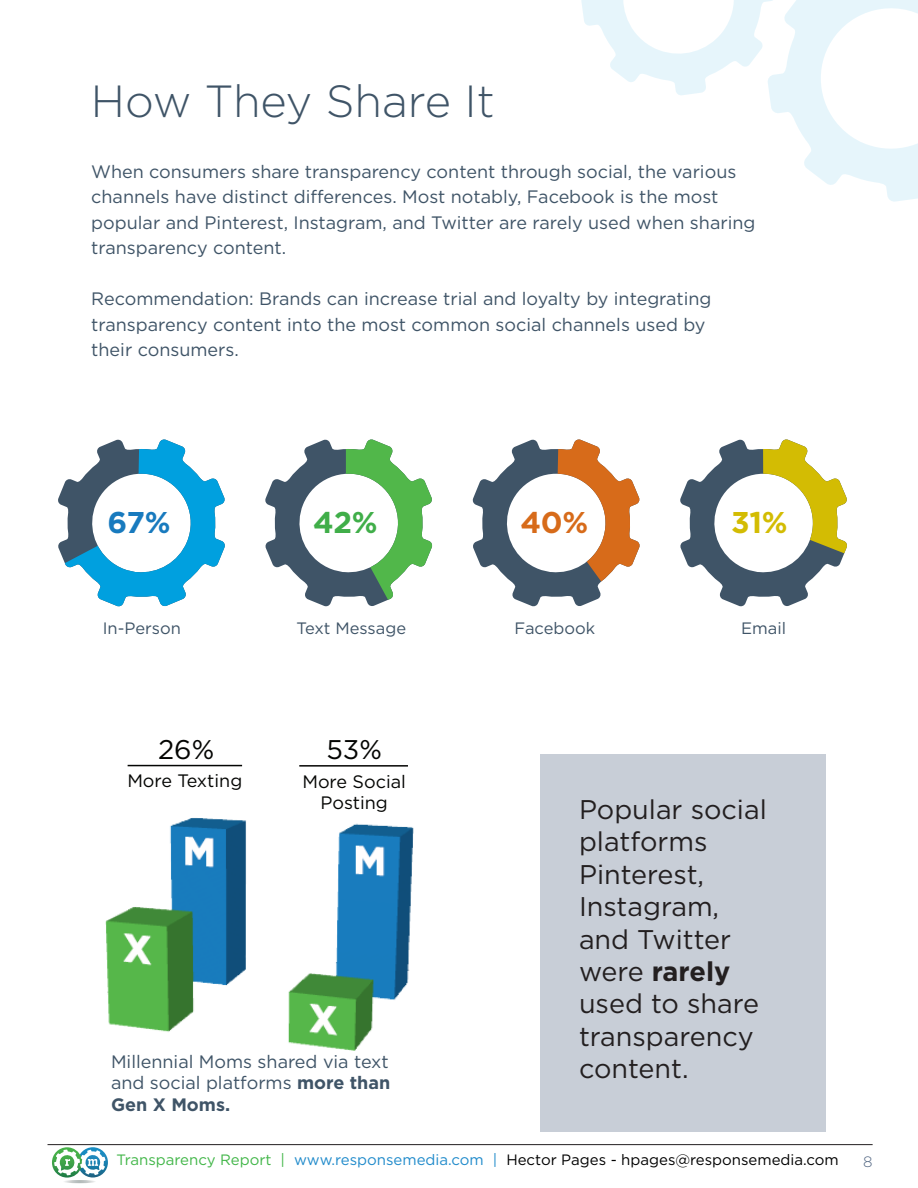
<style>
.page{position:relative;width:918px;height:1188px;background:#fff}
.page>*{position:absolute;margin:0;border:0;box-sizing:border-box;transform-origin:0 0}
.t1{font:300 45px "Gotham";color:#3f5467}
.t2{font:700 30px "Gotham";color:#40ae49}
.t3{font:700 30px "Gotham";color:#d76b1a}
.t4{font:700 30px "Gotham";color:#187abe}
.t5{font:700 30px "Gotham";color:#d3bc03}
.t6{font:27px/32.4px "Gotham";color:#231f20}
.t7{font:27px "Gotham";color:#040503}
.t8{font:18px/25.5px "Gotham";color:#3f5467}
.t9{font:18px/21px "Gotham";color:#040503;text-align:center}
.t10{font:16.5px "Gotham";color:#3f5467}
.t11{font:15px "Gotham";color:#000}
.t12{font:300 15px "Gotham";color:#546884}
.s1{font-weight:700}
.s2{color:#42b649}
.s3{color:#218bcb}
</style>
<div class="page">
<hr style="left:48px;top:1144px;width:825px;height:1px;background:#231f20">
<svg style="left:78px;top:1147px;width:30px;height:31px"></svg>
<svg style="left:52px;top:1147px;width:54px;height:36px"></svg>
<img style="left:106px;top:818px;width:140px;height:214px">
<svg style="left:581px;top:0;width:337px;height:202px"></svg>
<svg style="left:58px;top:439px;width:167px;height:168px"></svg>
<svg style="left:472px;top:439px;width:168px;height:168px"></svg>
<svg style="left:265px;top:439px;width:168px;height:168px"></svg>
<svg style="left:680px;top:439px;width:167px;height:168px"></svg>
<hr style="left:128px;top:765px;width:114px;height:1px;background:#040503">
<hr style="left:299px;top:765px;width:109px;height:2px;background:#040503">
<div style="left:540px;top:754px;width:285px;height:378px;background:#c8ced7"></div>
<img style="left:288px;top:823px;width:126px;height:227px">
<p class="t1" style="left:91px;top:73px;width:406px">How They Share It</p>
<p class="t8" style="left:91px;top:158px;width:666px">When consumers share transparency content through social, the various channels have distinct differences. Most notably, Facebook is the most popular and Pinterest, Instagram, and Twitter are rarely used when sharing transparency content.</p>
<p class="t8" style="left:91px;top:286px;width:622px">Recommendation: Brands can increase trial and loyalty by integrating transparency content into the most common social channels used by</p>
<p class="t8" style="left:91px;top:337px;width:149px">their consumers.</p>
<p class="t4" style="left:107px;top:503px;width:65px">67%</p>
<p class="t10" style="left:103px;top:618px;width:80px">In-Person</p>
<p class="t2" style="left:313px;top:503px;width:66px">42%</p>
<p class="t10" style="left:297px;top:618px;width:111px">Text Message</p>
<p class="t7" style="left:158px;top:732px;width:58px">26%</p>
<p class="t7" style="left:326px;top:732px;width:57px">53%</p>
<p class="t9" style="left:302px;top:771px;width:105px">More Social<br>Posting</p>
<p class="t9" style="left:127px;top:770px;width:117px">More Texting</p>
<p class="t8" style="left:111px;top:1050px;width:281px;line-height:21.6px;text-align:justify">Millennial Moms shared via text and social platforms <span class="s1">more than Gen X Moms.</span></p>
<p class="t3" style="left:520px;top:503px;width:69px">40%</p>
<p class="t10" style="left:515px;top:618px;width:82px">Facebook</p>
<p class="t5" style="left:731px;top:503px;width:58px">31%</p>
<p class="t10" style="left:741px;top:618px;width:46px">Email</p>
<p class="t6" style="left:579px;top:793px;width:189px">Popular social platforms<br>Pinterest,<br>Instagram, and Twitter were <span class="s1">rarely </span>used to share transparency content.</p>
<p class="t11" style="left:116px;top:1150px;width:724px"><span class="s2">Transparency Report |</span> <span class="s3">www.responsemedia.com |</span> Hector Pages - hpages@responsemedia.com</p>
<p class="t12" style="left:863px;top:1152px;width:11px">8</p>
</div>
